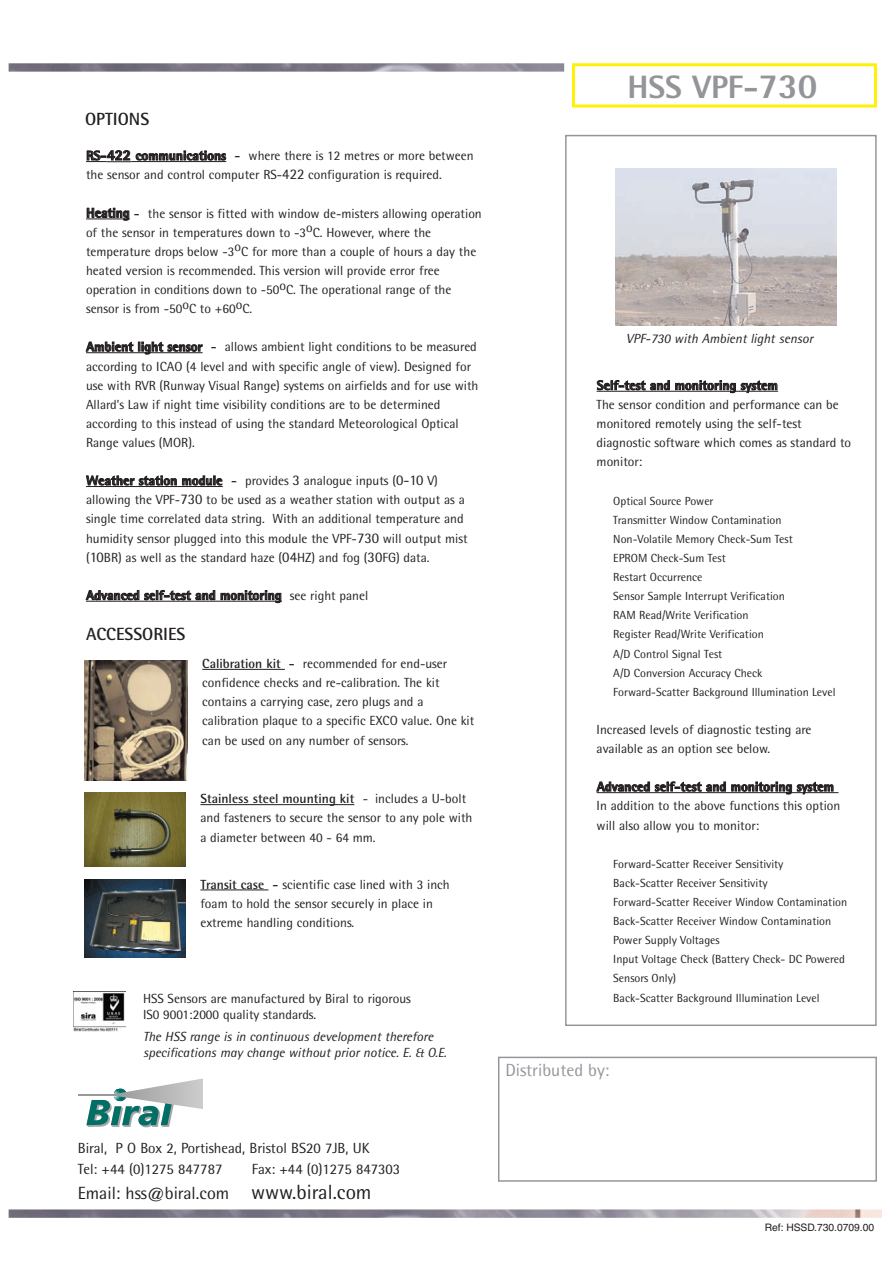
<style>
.page{position:relative;width:893px;height:1263px;background:#fff}
.page>*{position:absolute;margin:0;border:0;box-sizing:border-box;transform-origin:0 0}
.t1{font:800 32.4px "Rotis Semi Sans";color:#939599}
.t2{font:17.7px "Rotis Semi Sans";color:#231f20}
.t3{font:700 17.7px "Rotis Semi Sans";color:#231f20}
.t4{font:17.7px "Rotis Semi Sans";color:#939599}
.t5{font:14.7px/20.7px "Rotis Semi Sans";color:#231f20}
.t6{font:13.2px/19px "Rotis Semi Sans";color:#231f20}
.t7{font:italic 13.2px/15.9px "Rotis Semi Sans";color:#231f20}
.t8{font:800 13.2px "Rotis Semi Sans";color:#231f20}
.t9{font:11.7px/19px "Rotis Semi Sans";color:#231f20}
.t10{font:10.35px "Helvetica";color:#231f20}
.s1{font-weight:800}
.s2{font-weight:800;font-size:14.7px}
.s3{font-weight:700}
.s4{font-size:14.7px}
.s5{font-weight:400}
.s6{font-style:italic}
.s7{font-size:20.55px}
.s8{font-size:35.25px}
</style>
<div class="page">
<svg style="left:86px;top:161px;width:45px;height:1px"></svg>
<hr style="left:131px;top:161px;width:95px;height:1px;background:#231f20">
<hr style="left:86px;top:219px;width:44px;height:1px;background:#231f20">
<hr style="left:86px;top:352px;width:117px;height:1px;background:#231f20">
<hr style="left:86px;top:486px;width:137px;height:1px;background:#231f20">
<hr style="left:86px;top:601px;width:196px;height:1px;background:#231f20">
<img style="left:615px;top:168px;width:221px;height:157px">
<img style="left:9px;top:63px;width:555px;height:9px">
<hr style="left:202px;top:669px;width:32px;height:1px;background:#231f20">
<hr style="left:234px;top:669px;width:51px;height:1px;background:#231f20">
<hr style="left:200px;top:804px;width:154px;height:1px;background:#231f20">
<svg style="left:200px;top:889px;width:29px;height:1px"></svg>
<hr style="left:229px;top:889px;width:39px;height:1px;background:#231f20">
<img style="left:85px;top:792px;width:101px;height:74px">
<img style="left:85px;top:880px;width:101px;height:78px">
<img style="left:85px;top:660px;width:103px;height:120px">
<div style="left:572px;top:63px;width:305px;height:44px;border:3px solid #fff101"></div>
<hr style="left:597px;top:391px;width:181px;height:1px;background:#231f20">
<hr style="left:597px;top:792px;width:241px;height:1px;background:#231f20">
<img style="left:9px;top:1209px;width:873px;height:9px">
<div style="left:498px;top:1056px;width:379px;height:125px;border:1px solid #939599"></div>
<img style="left:73px;top:992px;width:53px;height:39px">
<hr style="left:78px;top:1094px;width:36px;height:2px;background:#999">
<svg style="left:86px;top:1078px;width:116px;height:49px"></svg>
<h2 class="t3" style="left:85px;top:112px;width:66px">OPTIONS</h2>
<p class="t6" style="left:86px;top:148px;width:389px"><span class="s1">RS-</span><span class="s2">422</span> <span class="s1">communications</span> <span class="s3">-</span> where there is 12 metres or more between the sensor and control computer RS-<span class="s4">422</span> configuration is required.</p>
<p class="t6" style="left:86px;top:205px;width:397px"><span class="s1">Heating</span> <span class="s3">-</span> the sensor is fitted with window de-misters allowing operation of the sensor in temperatures down to -3oC. However, where the temperature drops below -3oC for more than a couple of hours a day the heated version is recommended. This version will provide error free operation in conditions down to -50oC. The operational range of the sensor is from -50oC to +60oC.</p>
<p class="t6" style="left:86px;top:339px;width:394px"><span class="s1">Ambient light sensor</span> <span class="s3">-</span> allows ambient light conditions to be measured according to ICAO (4 level and with specific angle of view). Designed for use with RVR (Runway Visual Range) systems on airfields and for use with Allard’s Law if night time visibility conditions are to be determined according to this instead of using the standard Meteorological Optical Range values (MOR).</p>
<p class="t6" style="left:86px;top:472px;width:383px"><span class="s1">Weather station module</span> <span class="s3">-</span> provides <span class="s4">3</span> analogue inputs (<span class="s4">0-10</span> V) allowing the VPF-<span class="s4">730</span> to be used as a weather station with output as a single time correlated data string. With an additional temperature and humidity sensor plugged into this module the VPF-<span class="s4">730</span> will output mist (<span class="s4">10</span>BR) as well as the standard haze (<span class="s4">04</span>HZ) and fog (<span class="s4">30</span>FG) data.</p>
<p class="t8" style="left:86px;top:590px;width:284px">Advanced self-test and monitoring <span class="s5">see right panel</span></p>
<h2 class="t3" style="left:86px;top:628px;width:101px">ACCESSORIES</h2>
<p class="t6" style="left:202px;top:655px;width:273px"><span class="s3">Calibration kit -</span> recommended for end-user confidence checks and re-calibration. The kit contains a carrying case, zero plugs and a calibration plaque to a specific EXCO value. One kit can be used on any number of sensors.</p>
<p class="t6" style="left:200px;top:790px;width:274px"><span class="s3">Stainless steel mounting kit</span> <span class="s6">-</span> includes a U-bolt and fasteners to secure the sensor to any pole with a diameter between 40 - 64 mm.</p>
<p class="t6" style="left:200px;top:876px;width:251px"><span class="s3">Transit case -</span> scientific case lined with 3 inch foam to hold the sensor securely in place in extreme handling conditions.</p>
<p class="t6" style="left:143px;top:992px;width:269px;line-height:15.9px">HSS Sensors are manufactured by Biral to rigorous<br>IS0 9001:2000 quality standards.</p>
<p class="t7" style="left:143px;top:1030px;width:305px">The HSS range is in continuous development therefore specifications may change without prior notice. E. &amp; O.E.</p>
<p class="t5" style="left:78px;top:1139px;width:293px">Biral, P O Box 2, Portishead, Bristol BS20 7JB, UK<br>Tel: +44 (0)1275 847787</p>
<p class="t5" style="left:252px;top:1160px;width:150px">Fax: +44 (0)1275 847303</p>
<h2 class="t2" style="left:78px;top:1186px;width:295px">Email: hss@biral.com <span class="s7">www.biral.com</span></h2>
<h1 class="t1" style="left:627px;top:75px;width:191px">HSS VPF-<span class="s8">730</span></h1>
<p class="t7" style="left:626px;top:332px;width:189px">VPF-730 with Ambient light sensor</p>
<p class="t8" style="left:597px;top:381px;width:183px">Self-test and monitoring system</p>
<p class="t6" style="left:597px;top:396px;width:256px">The sensor condition and performance can be monitored remotely using the self-test diagnostic software which comes as standard to monitor:</p>
<p class="t9" style="left:613px;top:492px;width:224px">Optical Source Power<br>Transmitter Window Contamination<br>Non-Volatile Memory Check-Sum Test<br>EPROM Check-Sum Test<br>Restart Occurrence<br>Sensor Sample Interrupt Verification<br>RAM Read/Write Verification<br>Register Read/Write Verification<br>A/D Control Signal Test<br>A/D Conversion Accuracy Check<br>Forward-Scatter Background Illumination Level</p>
<p class="t6" style="left:597px;top:721px;width:216px">Increased levels of diagnostic testing are available as an option see below.</p>
<p class="t8" style="left:597px;top:782px;width:239px">Advanced self-test and monitoring system</p>
<p class="t6" style="left:597px;top:798px;width:245px">In addition to the above functions this option will also allow you to monitor:</p>
<p class="t9" style="left:613px;top:855px;width:235px">Forward-Scatter Receiver Sensitivity<br>Back-Scatter Receiver Sensitivity<br>Forward-Scatter Receiver Window Contamination Back-Scatter Receiver Window Contamination Power Supply Voltages<br>Input Voltage Check (Battery Check- DC Powered Sensors Only)<br>Back-Scatter Background Illumination Level</p>
<h2 class="t4" style="left:505px;top:1064px;width:106px">Distributed by:</h2>
<p class="t10" style="left:765px;top:1223px;width:111px">Ref: HSSD.730.0709.00</p>
</div>
